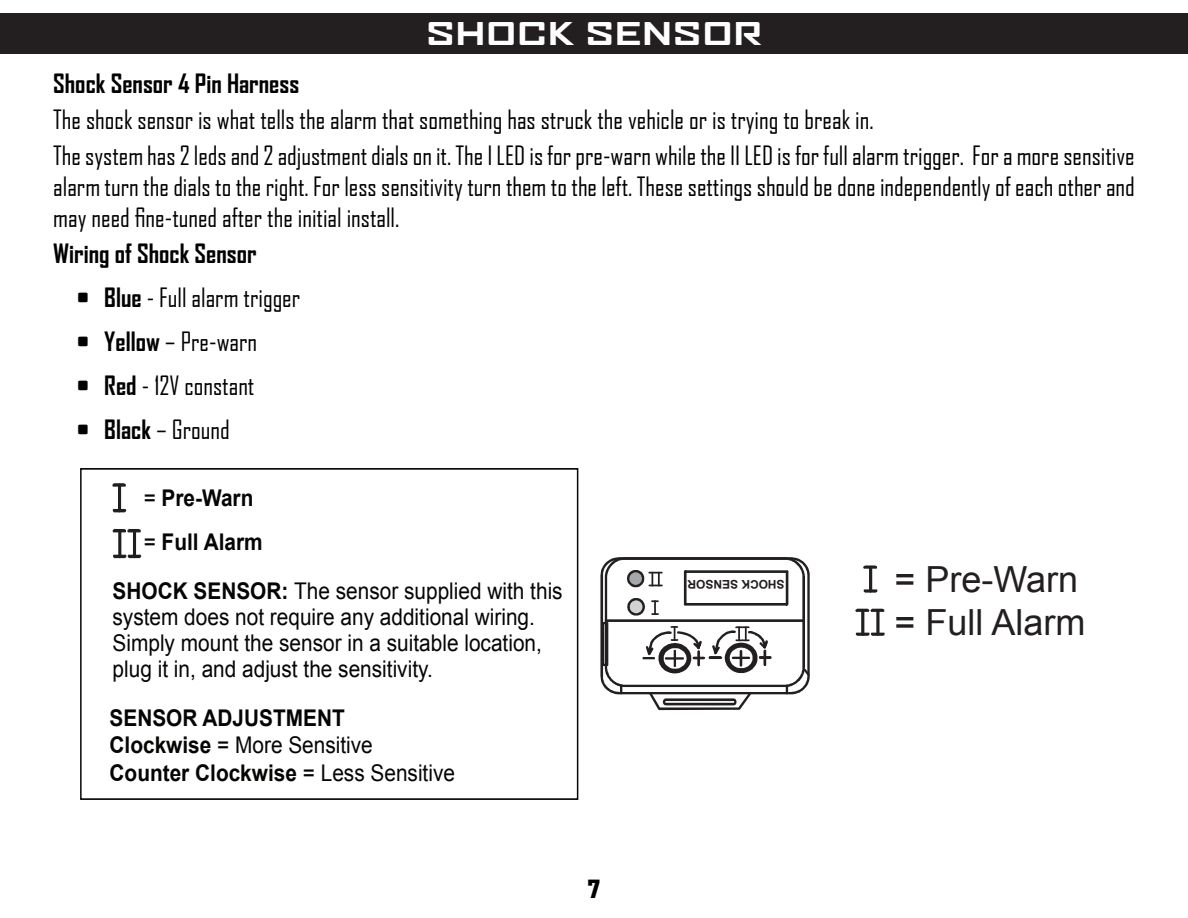
<style>
.page{position:relative;width:1188px;height:918px;background:#fff}
.page>*{position:absolute;margin:0;border:0;box-sizing:border-box;transform-origin:0 0}
.t1{font:36px/43.8px "Arial";color:#231f20}
.Page_Header{font:700 expanded 30px "Agency FB";color:#fff}
.Body{font:25.5px/30.6px "Agency FB";color:#000;text-align:justify}
.Body_Title{font:700 25.5px "Agency FB";color:#000}
.t2{font:24px "Agency FB Black";color:#000}
.t3{font:23.1px/26.4px "Arial";color:#050504;scale:.9 1}
.t4{font:700 23.1px/27.6px "Arial";color:#050504;scale:.9 1}
.t5{font:700 12px "Arial";color:#231f20}
.s1{font-weight:700}
.s2{font-weight:400}
</style>
<div class="page">
<div style="left:0;top:14px;width:1188px;height:40px;background:#231f20"></div>
<svg style="left:600px;top:557px;width:210px;height:153px"></svg>
<svg style="left:863px;top:565px;width:15px;height:28px"></svg>
<svg style="left:855px;top:609px;width:30px;height:27px"></svg>
<div style="left:80px;top:468px;width:498px;height:332px;border:2px solid #050504"></div>
<svg style="left:113px;top:529px;width:28px;height:29px"></svg>
<svg style="left:112px;top:483px;width:14px;height:29px"></svg>
<p class="Page_Header" style="left:426px;top:15px;width:338px">SHOCK SENSOR</p>
<p class="Body_Title" style="left:53px;top:68px;width:248px">Shock Sensor 4 Pin Harness</p>
<p class="Body" style="left:53px;top:104px;width:822px">The shock sensor is what tells the alarm that something has struck the vehicle or is trying to break in.</p>
<p class="Body" style="left:53px;top:140px;width:1083px">The system has 2 leds and 2 adjustment dials on it. The I LED is for pre-warn while the II LED is for full alarm trigger. For a more sensitive alarm turn the dials to the right. For less sensitivity turn them to the left. These settings should be done independently of each other and may need fine-tuned after the initial install.</p>
<p class="Body_Title" style="left:53px;top:237px;width:205px">Wiring of Shock Sensor</p>
<p class="Body" style="left:77px;top:281px;width:224px"><span class="s1">• Blue</span> - Full alarm trigger</p>
<p class="Body" style="left:77px;top:326px;width:181px"><span class="s1">• Yellow</span> – Pre-warn</p>
<p class="Body" style="left:77px;top:370px;width:179px"><span class="s1">• Red</span> - 12V constant</p>
<p class="Body" style="left:77px;top:414px;width:154px"><span class="s1">• Black</span> – Ground</p>
<p class="t4" style="left:144px;top:477px;width:134px;line-height:43.5px"><span class="s2">=</span> Pre-Warn <span class="s2">=</span> Full Alarm</p>
<p class="t3" style="left:113px;top:577px;width:502px"><span class="s1">SHOCK SENSOR:</span> The sensor supplied with this system does not require any additional wiring.<br>Simply mount the sensor in a suitable location, plug it in, and adjust the sensitivity.</p>
<p class="t4" style="left:110px;top:704px;width:385px">SENSOR ADJUSTMENT<br>Clockwise <span class="s2">= More Sensitive<br></span>Counter Clockwise <span class="s2">= Less Sensitive</span></p>
<p class="t2" style="left:588px;top:875px;width:14px">7</p>
<p class="t5" style="left:785px;top:593px;width:98px;rotate:-180deg">SHOCK SENSOR</p>
<p class="t1" style="left:895px;top:557px;width:193px">= Pre-Warn = Full Alarm</p>
</div>
